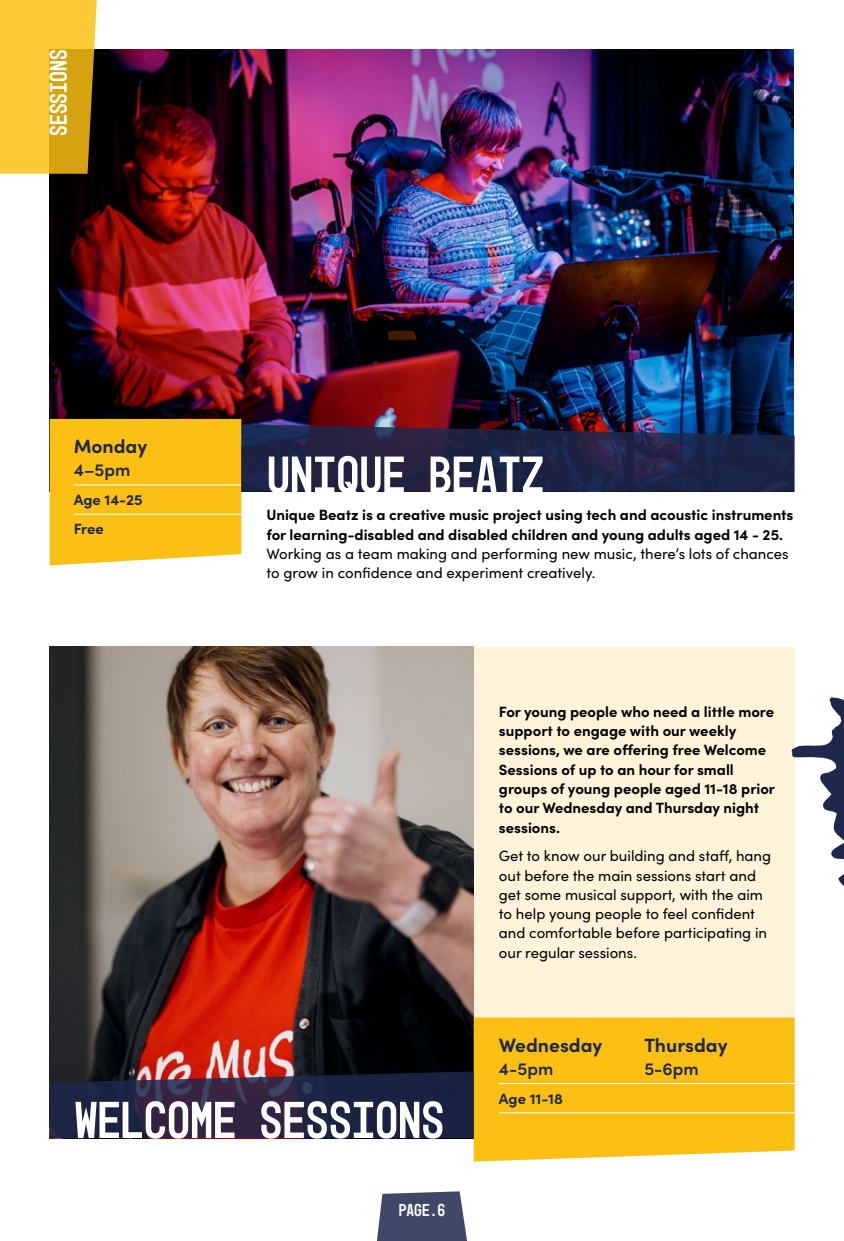
<style>
.page{position:relative;width:844px;height:1241px;background:#fff}
.page>*{position:absolute;margin:0;border:0;box-sizing:border-box;transform-origin:0 0}
.t1{font:52.5px "Mono 45 Headline";color:#fff}
.t2{font:24.5px "Mono 45 Headline";color:#fff}
.t3{font:700 19.25px "Sofia Pro";color:#1e284c}
.t4{font:600 17.5px "Sofia Pro";color:#1e284c}
.t5{font:17.5px "Mono 45 Headline";color:#fff}
.t6{font:700 14.88px/19.2px "Sofia Pro";color:#000}
.t7{font:14.88px/19.2px "Sofia Pro";color:#000}
.t8{font:700 14.88px/29.2px "Sofia Pro";color:#1e284c}
</style>
<div class="page">
<div style="left:473px;top:646px;width:321px;height:371px;background:#fff3da"></div>
<img style="left:50px;top:50px;width:743px;height:369px">
<img style="left:50px;top:646px;width:423px;height:425px">
<div style="left:473px;top:1017px;width:321px;height:144px;background:#fcc014"></div>
<hr style="left:499px;top:1082px;width:295px;height:1px;background:#fff">
<hr style="left:499px;top:1112px;width:295px;height:1px;background:#fff">
<svg style="left:50px;top:419px;width:744px;height:146px"></svg>
<svg style="left:50px;top:1071px;width:423px;height:66px;background:#2a2642"></svg>
<svg style="left:790px;top:646px;width:53px;height:328px"></svg>
<svg style="left:0;top:0;width:98px;height:174px;background:#e3b329"></svg>
<svg style="left:377px;top:1191px;width:90px;height:49px;background:#535a76"></svg>
<h2 class="t2" style="left:44px;top:136px;width:88px;rotate:-90deg">SESSIONS</h2>
<p class="t3" style="left:74px;top:431px;width:75px">Monday</p>
<p class="t4" style="left:74px;top:456px;width:58px">4–5pm</p>
<p class="t8" style="left:74px;top:484px;width:70px">Age 14-25<br>Free</p>
<h1 class="t1" style="left:267px;top:444px;width:279px">UNIQUE BEATZ</h1>
<p class="t6" style="left:266px;top:504px;width:528px">Unique Beatz is a creative music project using tech and acoustic instruments for learning-disabled and disabled children and young adults aged 14 - 25.</p>
<p class="t7" style="left:266px;top:543px;width:523px">Working as a team making and performing new music, there’s lots of chances to grow in confidence and experiment creatively.</p>
<p class="t6" style="left:499px;top:700px;width:277px">For young people who need a little more support to engage with our weekly sessions, we are offering free Welcome<br>Sessions of up to an hour for small groups of young people aged 11-18 prior to our Wednesday and Thursday night sessions.</p>
<p class="t7" style="left:499px;top:845px;width:274px">Get to know our building and staff, hang out before the main sessions start and get some musical support, with the aim to help young people to feel confident and comfortable before participating in our regular sessions.</p>
<h1 class="t1" style="left:74px;top:1088px;width:371px">WELCOME SESSIONS</h1>
<p class="t5" style="left:399px;top:1199px;width:48px">PAGE.6</p>
<p class="t3" style="left:499px;top:1030px;width:105px">Wednesday</p>
<p class="t4" style="left:499px;top:1055px;width:56px">4-5pm</p>
<p class="t8" style="left:499px;top:1082px;width:65px">Age 11-18</p>
<p class="t3" style="left:644px;top:1030px;width:85px">Thursday</p>
<p class="t4" style="left:644px;top:1055px;width:56px">5-6pm</p>
</div>
